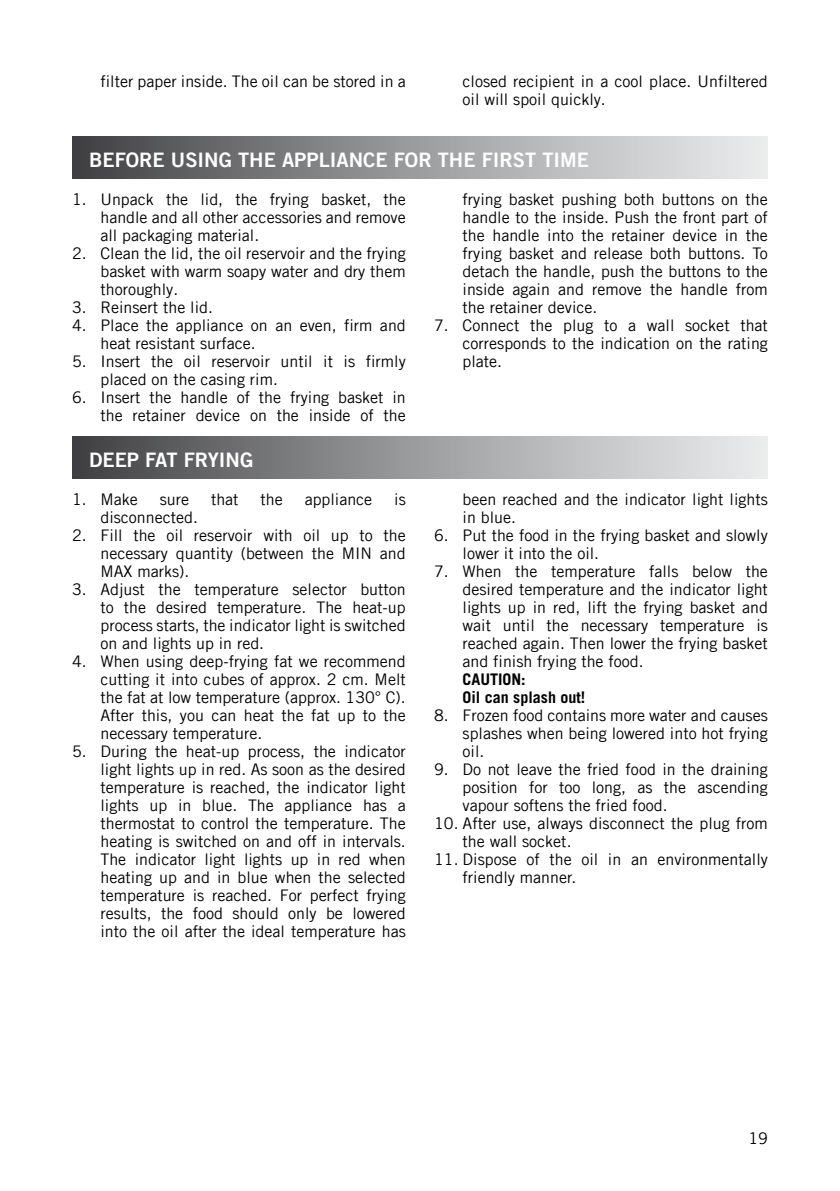
<style>
.page{position:relative;width:840px;height:1191px;background:#fff}
.page>*{position:absolute;margin:0;border:0;box-sizing:border-box;transform-origin:0 0}
.t1{font:20px "Trade Gothic LT Com Bd 2";color:#fff}
.t2{font:16px/18px "Trade Gothic LT Com";color:#000;text-align:justify}
.t3{font:700 16px/18px "Trade Gothic LT Com";color:#000}
</style>
<div class="page">
<div style="left:72px;top:137px;width:695px;height:41px;background:linear-gradient(to right,#434446,#eff1f2)"></div>
<div style="left:72px;top:437px;width:695px;height:41px;background:linear-gradient(to right,#434446,#eff1f2)"></div>
<p class="t2" style="left:100px;top:72px;width:307px">filter paper inside. The oil can be stored in a</p>
<p class="t2" style="left:462px;top:72px;width:306px">closed recipient in a cool place. Unfiltered oil will spoil quickly.</p>
<p class="t1" style="left:89px;top:148px;width:501px">BEFORE USING THE APPLIANCE FOR THE FIRST TIM E</p>
<p class="t2" style="left:100px;top:190px;width:306px;text-indent:-28px">1. Unpack the lid, the frying basket, the handle and all other accessories and remove all packaging material.</p>
<p class="t2" style="left:100px;top:244px;width:307px;text-indent:-28px">2. Clean the lid, the oil reservoir and the frying basket with warm soapy water and dry them thoroughly.</p>
<p class="t2" style="left:72px;top:298px;width:142px">3. Reinsert the lid.</p>
<p class="t2" style="left:100px;top:316px;width:307px;text-indent:-28px">4. Place the appliance on an even, firm and heat resistant surface.</p>
<p class="t2" style="left:100px;top:352px;width:306px;text-indent:-28px">5. Insert the oil reservoir until it is firmly placed on the casing rim.</p>
<p class="t2" style="left:72px;top:388px;width:335px;text-align:right">6. Insert the handle of the frying basket in the retainer device on the inside of the</p>
<p class="t2" style="left:462px;top:190px;width:307px">frying basket pushing both buttons on the handle to the inside. Push the front part of the handle into the retainer device in the frying basket and release both buttons. To detach the handle, push the buttons to the inside again and remove the handle from the retainer device.</p>
<p class="t2" style="left:462px;top:316px;width:307px;text-indent:-28px">7. Connect the plug to a wall socket that corresponds to the indication on the rating plate.</p>
<p class="t1" style="left:89px;top:448px;width:166px">DEEP FAT FRYING</p>
<p class="t2" style="left:72px;top:490px;width:67px">1. Make</p>
<p class="t2" style="left:160px;top:490px;width:31px">sure</p>
<p class="t2" style="left:211px;top:490px;width:29px">that</p>
<p class="t2" style="left:260px;top:490px;width:24px">the</p>
<p class="t2" style="left:304px;top:490px;width:69px">appliance</p>
<p class="t2" style="left:394px;top:490px;width:13px">is</p>
<p class="t2" style="left:100px;top:508px;width:99px">disconnected.</p>
<p class="t2" style="left:100px;top:526px;width:306px;text-indent:-28px">2. Fill the oil reservoir with oil up to the necessary quantity (between the MIN and MAX marks).</p>
<p class="t2" style="left:100px;top:580px;width:306px;text-indent:-28px">3. Adjust the temperature selector button to the desired temperature. The heat-up process starts, the indicator light is switched on and lights up in red.</p>
<p class="t2" style="left:100px;top:652px;width:307px;text-indent:-28px">4. When using deep-frying fat we recommend cutting it into cubes of approx. 2 cm. Melt the fat at low temperature (approx. 130° C).<br>After this, you can heat the fat up to the necessary temperature.</p>
<p class="t2" style="left:100px;top:742px;width:307px;text-indent:-28px">5. During the heat-up process, the indicator light lights up in red. As soon as the desired temperature is reached, the indicator light lights up in blue. The appliance has a thermostat to control the temperature. The heating is switched on and off in intervals.<br>The indicator light lights up in red when heating up and in blue when the selected temperature is reached. For perfect frying results, the food should only be lowered into the oil after the ideal temperature has</p>
<p class="t2" style="left:462px;top:490px;width:306px">been reached and the indicator light lights in blue.</p>
<p class="t2" style="left:462px;top:526px;width:306px;text-indent:-28px">6. Put the food in the frying basket and slowly lower it into the oil.</p>
<p class="t2" style="left:462px;top:562px;width:307px;text-indent:-28px">7. When the temperature falls below the desired temperature and the indicator light lights up in red, lift the frying basket and wait until the necessary temperature is reached again. Then lower the frying basket and finish frying the food.</p>
<p class="t3" style="left:462px;top:670px;width:124px">CAUTION:<br>Oil can splash out!</p>
<p class="t2" style="left:462px;top:706px;width:306px;text-indent:-28px">8. Frozen food contains more water and causes splashes when being lowered into hot frying oil.</p>
<p class="t2" style="left:462px;top:760px;width:306px;text-indent:-28px">9. Do not leave the fried food in the draining position for too long, as the ascending vapour softens the fried food.</p>
<p class="t2" style="left:462px;top:814px;width:307px;text-indent:-28px">10. After use, always disconnect the plug from the wall socket.</p>
<p class="t2" style="left:462px;top:850px;width:307px;text-indent:-28px">11. Dispose of the oil in an environmentally friendly manner.</p>
<p class="t2" style="left:748px;top:1129px;width:21px">19</p>
</div>
